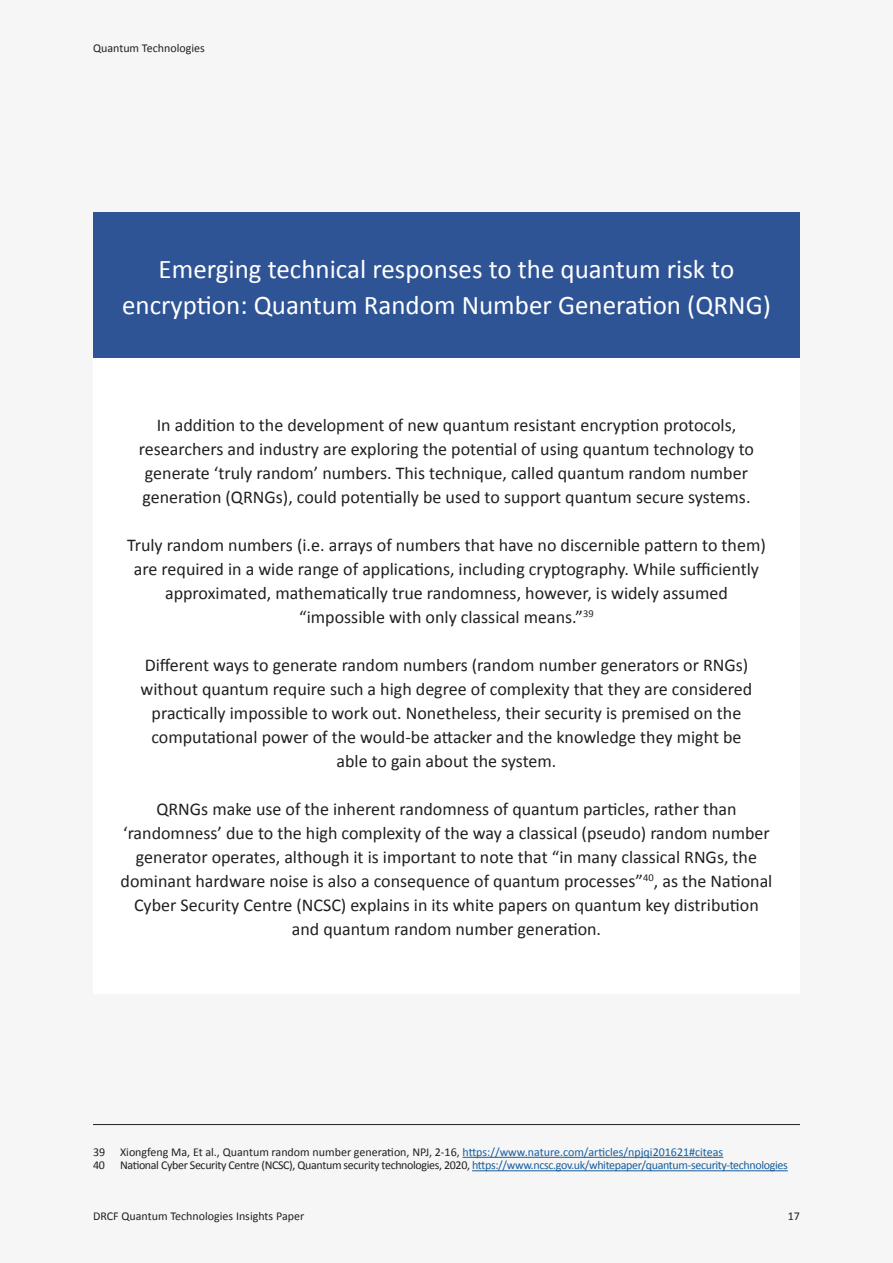
<style>
.page{position:relative;width:893px;height:1263px;background:#f6f6f6}
.page>*{position:absolute;margin:0;border:0;box-sizing:border-box;transform-origin:0 0}
.t1{font:27px/36px "Calibri";color:#fff;text-align:center}
.t2{font:18px/24px "Calibri";color:#231f20;text-align:center}
.t3{font:12px "Calibri";letter-spacing:-.01em;color:#231f20}
.t4{font:12px "Calibri";letter-spacing:-.03em;color:#231f20}
.s1{color:#175d9e}
</style>
<div class="page">
<hr style="left:462px;top:1157px;width:261px;height:1px;background:#175d9e">
<hr style="left:472px;top:1170px;width:316px;height:1px;background:#175d9e">
<hr style="left:93px;top:1124px;width:707px;height:1px;background:#231f20">
<div style="left:93px;top:213px;width:707px;height:146px;background:#2f5496"></div>
<div style="left:93px;top:359px;width:707px;height:635px;background:#fff"></div>
<p class="t3" style="left:93px;top:40px;width:113px">Quantum Technologies</p>
<p class="t1" style="left:122px;top:251px;width:650px">Emerging technical responses to the quantum risk to encryption: Quantum Random Number Generation (QRNG)</p>
<p class="t2" style="left:139px;top:413px;width:617px">In addition to the development of new quantum resistant encryption protocols, researchers and industry are exploring the potential of using quantum technology to generate ‘truly random’ numbers. This technique, called quantum random number generation (QRNGs), could potentially be used to support quantum secure systems.</p>
<p class="t2" style="left:127px;top:533px;width:640px">Truly random numbers (i.e. arrays of numbers that have no discernible pattern to them) are required in a wide range of applications, including cryptography. While sufficiently approximated, mathematically true randomness, however, is widely assumed “impossible with only classical means.”<sup>39</sup></p>
<p class="t2" style="left:141px;top:653px;width:613px">Different ways to generate random numbers (random number generators or RNGs) without quantum require such a high degree of complexity that they are considered practically impossible to work out. Nonetheless, their security is premised on the computational power of the would-be attacker and the knowledge they might be able to gain about the system.</p>
<p class="t2" style="left:121px;top:797px;width:653px">QRNGs make use of the inherent randomness of quantum particles, rather than ‘randomness’ due to the high complexity of the way a classical (pseudo) random number generator operates, although it is important to note that “in many classical RNGs, the dominant hardware noise is also a consequence of quantum processes”<sup>40</sup>, as the National Cyber Security Centre (NCSC) explains in its white papers on quantum key distribution and quantum random number generation.</p>
<p class="t3" style="left:93px;top:1144px;width:632px">39 Xiongfeng Ma, Et al., Quantum random number generation, NPJ, 2-16, <span class="s1">https://www.nature.com/articles/npjqi201621#citeas</span></p>
<p class="t3" style="left:93px;top:1158px;width:13px">40</p>
<p class="t4" style="left:120px;top:1158px;width:669px">National Cyber Security Centre (NCSC), Quantum security technologies, 2020, <span class="s1">https://www.ncsc.gov.uk/whitepaper/quantum-security-technologies</span></p>
<p class="t3" style="left:93px;top:1209px;width:213px">DRCF Quantum Technologies Insights Paper</p>
<p class="t3" style="left:788px;top:1209px;width:14px">17</p>
</div>
